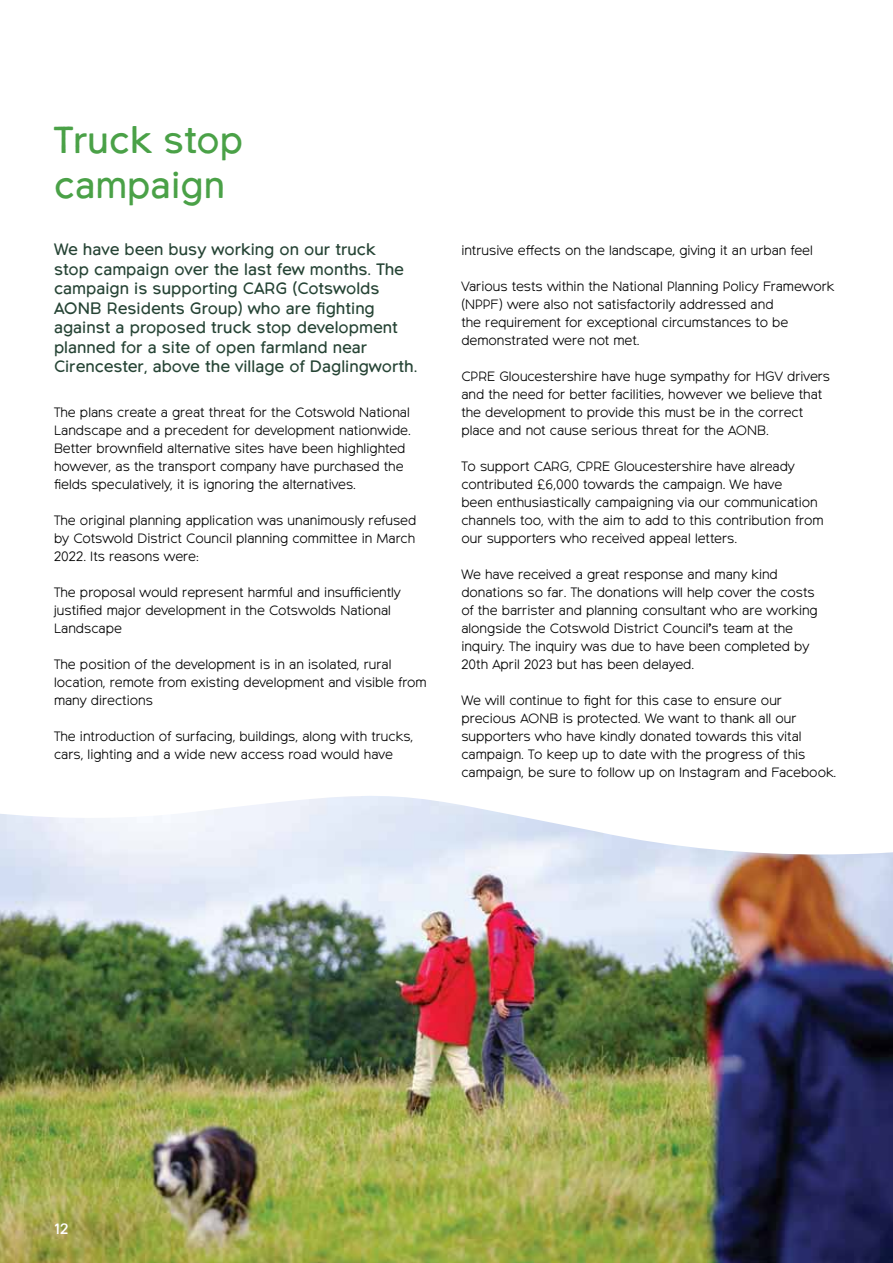
<style>
.page{position:relative;width:893px;height:1263px;background:#fff}
.page>*{position:absolute;margin:0;border:0;box-sizing:border-box;transform-origin:0 0}
.t1{font:37.5px/45px "Northwoods";color:#4aa147}
.t2{font:16.5px/19.5px "Northwoods";color:#264435}
.t3{font:15px "Northwoods";color:#fff}
.t4{font:300 13.5px/18px "Northwoods";color:#000}
</style>
<div class="page">
<img style="left:0;top:868px;width:892px;height:395px">
<svg style="left:0;top:796px;width:892px;height:72px"></svg>
<h1 class="t1" style="left:54px;top:119px;width:191px">Truck stop campaign</h1>
<p class="t2" style="left:54px;top:240px;width:365px">We have been busy working on our truck<br>stop campaign over the last few months. The campaign is supporting CARG (Cotswolds AONB Residents Group) who are fighting against a proposed truck stop development planned for a site of open farmland near Cirencester, above the village of Daglingworth.</p>
<p class="t4" style="left:54px;top:404px;width:358px">The plans create a great threat for the Cotswold National Landscape and a precedent for development nationwide.<br>Better brownfield alternative sites have been highlighted however, as the transport company have purchased the fields speculatively, it is ignoring the alternatives.</p>
<p class="t4" style="left:54px;top:512px;width:364px;text-align:justify">The original planning application was unanimously refused by Cotswold District Council planning committee in March 2022. Its reasons were:</p>
<p class="t4" style="left:54px;top:584px;width:348px">The proposal would represent harmful and insufficiently justified major development in the Cotswolds National<br>Landscape</p>
<p class="t4" style="left:54px;top:656px;width:374px">The position of the development is in an isolated, rural location, remote from existing development and visible from many directions</p>
<p class="t4" style="left:54px;top:728px;width:361px">The introduction of surfacing, buildings, along with trucks, cars, lighting and a wide new access road would have</p>
<p class="t4" style="left:461px;top:242px;width:353px">intrusive effects on the landscape, giving it an urban feel</p>
<p class="t4" style="left:461px;top:278px;width:375px">Various tests within the National Planning Policy Framework (NPPF) were also not satisfactorily addressed and<br>the requirement for exceptional circumstances to be demonstrated were not met.</p>
<p class="t4" style="left:461px;top:368px;width:370px">CPRE Gloucestershire have huge sympathy for HGV drivers and the need for better facilities, however we believe that the development to provide this must be in the correct place and not cause serious threat for the AONB.</p>
<p class="t4" style="left:461px;top:458px;width:364px">To support CARG, CPRE Gloucestershire have already contributed £6,000 towards the campaign. We have<br>been enthusiastically campaigning via our communication channels too, with the aim to add to this contribution from our supporters who received appeal letters.</p>
<p class="t4" style="left:461px;top:566px;width:358px">We have received a great response and many kind donations so far. The donations will help cover the costs of the barrister and planning consultant who are working alongside the Cotswold District Council’s team at the inquiry. The inquiry was due to have been completed by 20th April 2023 but has been delayed.</p>
<p class="t4" style="left:461px;top:692px;width:376px">We will continue to fight for this case to ensure our precious AONB is protected. We want to thank all our supporters who have kindly donated towards this vital campaign. To keep up to date with the progress of this campaign, be sure to follow up on Instagram and Facebook.</p>
<p class="t3" style="left:54px;top:1220px;width:16px">12</p>
</div>
